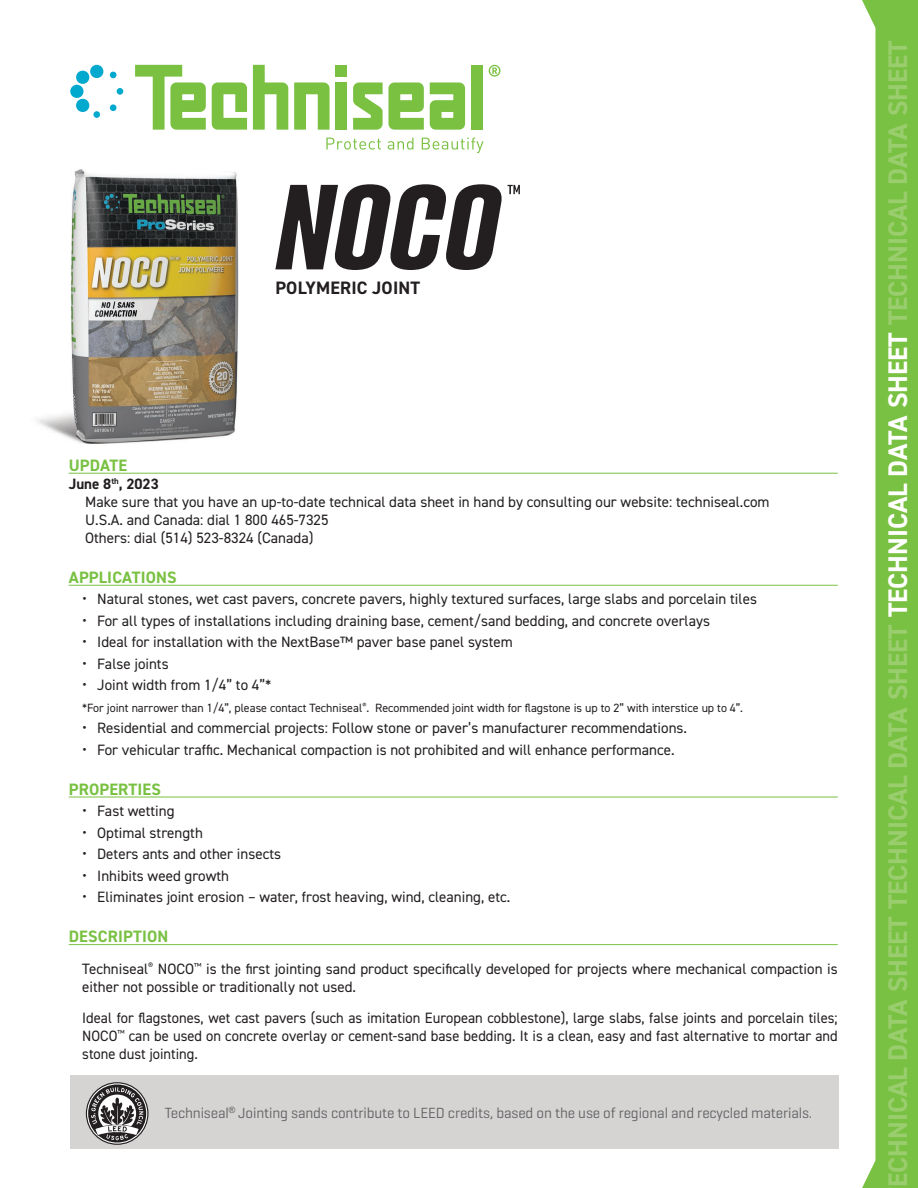
<style>
.page{position:relative;width:918px;height:1188px;background:#fff}
.page>*{position:absolute;margin:0;border:0;box-sizing:border-box;transform-origin:0 0}
.t1{font:700 27px "DIN2014";color:#9acd6e}
.t2{font:700 18px "DIN2014";letter-spacing:.01em;color:#231f20}
.t3{font:700 16.5px "DIN2014";letter-spacing:.01em;color:#79c142}
.t4{font:15px/18px "DIN2014";color:#231f20}
.t5{font:15px "Geogrotesque";letter-spacing:-.01em;color:#636366}
.t6{font:12px "DIN2014";color:#231f20}
.s1{font-weight:700}
.s2{font-size:16.5px}
.s3{color:#fff}
</style>
<div class="page">
<hr style="left:69px;top:473px;width:769px;height:1px;background:#79c142">
<hr style="left:69px;top:585px;width:769px;height:1px;background:#79c142">
<hr style="left:69px;top:797px;width:769px;height:1px;background:#79c142">
<hr style="left:69px;top:944px;width:769px;height:1px;background:#79c142">
<svg style="left:862px;top:0;width:56px;height:1188px;fill:#79c142"></svg>
<svg style="left:212px;top:83px;width:35px;height:47px"></svg>
<div style="left:471px;top:65px;width:12px;height:65px;background:#7ac142"></div>
<svg style="left:253px;top:65px;width:35px;height:65px"></svg>
<svg style="left:294px;top:83px;width:36px;height:47px"></svg>
<svg style="left:135px;top:65px;width:71px;height:65px"></svg>
<svg style="left:430px;top:83px;width:35px;height:47px;background:#8dca5e"></svg>
<svg style="left:353px;top:83px;width:71px;height:47px"></svg>
<div style="left:335px;top:65px;width:12px;height:12px;background:#7ac142"></div>
<div style="left:335px;top:83px;width:12px;height:47px;background:#7ac142"></div>
<div style="left:90px;top:65px;width:13px;height:13px;background:#00a9cd;border-radius:50%"></div>
<div style="left:93px;top:111px;width:7px;height:7px;background:#00a9cd;border-radius:50%"></div>
<svg style="left:75px;top:70px;width:15px;height:15px"></svg>
<svg style="left:110px;top:104px;width:7px;height:7px"></svg>
<div style="left:70px;top:85px;width:14px;height:13px;background:#00a9cd;border-radius:50%"></div>
<div style="left:117px;top:88px;width:6px;height:7px;background:#00a9cd;border-radius:50%"></div>
<svg style="left:76px;top:98px;width:14px;height:14px"></svg>
<svg style="left:110px;top:71px;width:7px;height:8px"></svg>
<svg style="left:489px;top:65px;width:11px;height:12px"></svg>
<svg style="left:326px;top:138px;width:55px;height:12px"></svg>
<svg style="left:388px;top:138px;width:25px;height:12px"></svg>
<svg style="left:422px;top:138px;width:62px;height:15px"></svg>
<div style="left:70px;top:1075px;width:769px;height:74px;background:#d5d4d3"></div>
<svg style="left:275px;top:184px;width:245px;height:86px"></svg>
<img style="left:37px;top:169px;width:201px;height:275px">
<svg style="left:86px;top:1082px;width:63px;height:63px"></svg>
<p class="t2" style="left:275px;top:276px;width:146px">POLYMERIC JOINT</p>
<p class="t3" style="left:69px;top:454px;width:60px">UPDATE</p>
<p class="t4" style="left:85px;top:474px;width:686px;text-indent:-16px"><span class="s1">June 8</span><sup>th</sup><span class="s1">, 2023<br></span>Make sure that you have an up-to-date technical data sheet in hand by consulting our website: techniseal.com U.S.A. and Canada: dial 1 800 465-7325<br>Others: dial (514) 523-8324 (Canada)</p>
<p class="t3" style="left:69px;top:566px;width:109px">APPLICATIONS</p>
<p class="t4" style="left:82px;top:590px;width:676px"><span class="s2">•</span> Natural stones, wet cast pavers, concrete pavers, highly textured surfaces, large slabs and porcelain tiles</p>
<p class="t4" style="left:82px;top:611px;width:629px"><span class="s2">•</span> For all types of installations including draining base, cement/sand bedding, and concrete overlays</p>
<p class="t4" style="left:82px;top:633px;width:432px"><span class="s2">•</span> Ideal for installation with the NextBase™ paver base panel system</p>
<p class="t4" style="left:82px;top:654px;width:88px"><span class="s2">•</span> False joints</p>
<p class="t4" style="left:82px;top:676px;width:191px"><span class="s2">•</span> Joint width from 1/4” to 4”*</p>
<p class="t6" style="left:82px;top:700px;width:662px">*For joint narrower than 1/4”, please contact Techniseal<sup>®</sup>. Recommended joint width for flagstone is up to 2” with interstice up to 4”.</p>
<p class="t4" style="left:82px;top:719px;width:606px"><span class="s2">•</span> Residential and commercial projects: Follow stone or paver’s manufacturer recommendations.</p>
<p class="t4" style="left:82px;top:740px;width:594px"><span class="s2">•</span> For vehicular traffic. Mechanical compaction is not prohibited and will enhance performance.</p>
<p class="t3" style="left:69px;top:778px;width:93px">PROPERTIES</p>
<p class="t4" style="left:82px;top:802px;width:94px"><span class="s2">•</span> Fast wetting</p>
<p class="t4" style="left:82px;top:823px;width:122px"><span class="s2">•</span> Optimal strength</p>
<p class="t4" style="left:82px;top:845px;width:200px"><span class="s2">•</span> Deters ants and other insects</p>
<p class="t4" style="left:82px;top:866px;width:148px"><span class="s2">•</span> Inhibits weed growth</p>
<p class="t4" style="left:82px;top:888px;width:430px"><span class="s2">•</span> Eliminates joint erosion – water, frost heaving, wind, cleaning, etc.</p>
<p class="t3" style="left:69px;top:926px;width:101px">DESCRIPTION</p>
<p class="t4" style="left:82px;top:959px;width:757px">Techniseal<sup>®</sup> NOCO<sup>™</sup> is the first jointing sand product specifically developed for projects where mechanical compaction is either not possible or traditionally not used.</p>
<p class="t4" style="left:82px;top:1009px;width:757px;text-align:justify">Ideal for flagstones, wet cast pavers (such as imitation European cobblestone), large slabs, false joints and porcelain tiles; NOCO<sup>™</sup> can be used on concrete overlay or cement-sand base bedding. It is a clean, easy and fast alternative to mortar and stone dust jointing.</p>
<p class="t5" style="left:165px;top:1103px;width:649px">Techniseal<sup>®</sup> Jointing sands contribute to LEED credits, based on the use of regional and recycled materials.</p>
<h1 class="t1" style="left:880px;top:1187px;width:1148px;rotate:-90deg">ECHNICAL DATA SHEET TECHNICAL DATA SHEET <span class="s3">TECHNICAL DATA SHEET</span> TECHNICAL DATA SHEET</h1>
</div>
